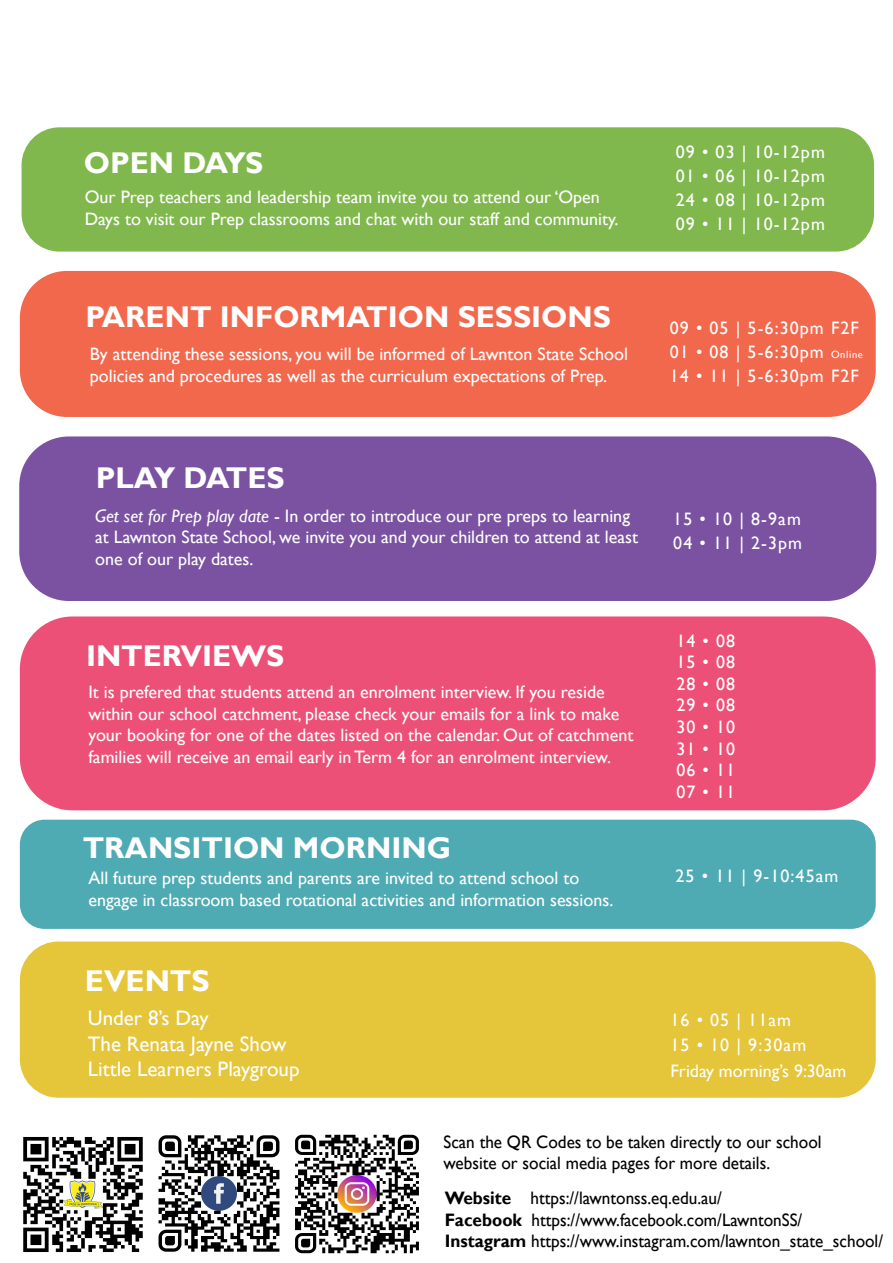
<style>
.page{position:relative;width:893px;height:1263px;background:#fff}
.page>*{position:absolute;margin:0;border:0;box-sizing:border-box;transform-origin:0 0}
.t1{font:700 30px "Gill Sans";color:#fff}
.t2{font:700 30px "Gill Sans";letter-spacing:-.02em;color:#fff}
.t3{font:21px/25.2px "Gill Sans";color:#fff}
.t4{font:18px/21.6px "Gill Sans";color:#fff}
.t5{font:18px/21.6px "Gill Sans";color:#000;scale:.95 1}
.t6{font:18px/24px "Gill Sans";letter-spacing:.06em;color:#fff}
.s1{font-style:italic}
.s2{font-size:10.5px}
.s3{font-weight:700}
</style>
<div class="page">
<div style="left:22px;top:127px;width:852px;height:125px;background:#81b84e;border-radius:38px"></div>
<div style="left:20px;top:941px;width:856px;height:157px;background:#e5c53a;border-radius:38px"></div>
<div style="left:20px;top:616px;width:856px;height:194px;background:#ed5076;border-radius:52px"></div>
<div style="left:20px;top:820px;width:856px;height:109px;background:#4eabb4;border-radius:25px"></div>
<div style="left:20px;top:271px;width:856px;height:146px;background:#f2684d;border-radius:47px"></div>
<div style="left:19px;top:436px;width:857px;height:165px;background:#7a52a1;border-radius:50px"></div>
<img style="left:295px;top:1134px;width:124px;height:120px">
<img style="left:158px;top:1135px;width:122px;height:117px">
<img style="left:23px;top:1137px;width:120px;height:115px">
<h1 class="t2" style="left:84px;top:145px;width:181px">OPEN DAYS</h1>
<p class="t4" style="left:85px;top:187px;width:535px">Our Prep teachers and leadership team invite you to attend our ‘Open<br>Days to visit our Prep classrooms and chat with our staff and community.</p>
<h1 class="t1" style="left:86px;top:299px;width:527px">PARENT INFORMATION SESSIONS</h1>
<p class="t4" style="left:90px;top:344px;width:540px">By attending these sessions, you will be informed of Lawnton State School policies and procedures as well as the curriculum expectations of Prep.</p>
<h1 class="t1" style="left:96px;top:460px;width:190px">PLAY DATES</h1>
<p class="t4" style="left:95px;top:505px;width:544px"><span class="s1">Get set for Prep play date</span> - In order to introduce our pre preps to learning at Lawnton State School, we invite you and your children to attend at least one of our play dates.</p>
<h1 class="t1" style="left:86px;top:638px;width:200px">INTERVIEWS</h1>
<p class="t4" style="left:88px;top:682px;width:546px">It is prefered that students attend an enrolment interview. If you reside within our school catchment, please check your emails for a link to make your booking for one of the dates listed on the calendar. Out of catchment families will receive an email early in Term 4 for an enrolment interview.</p>
<h1 class="t1" style="left:83px;top:829px;width:370px">TRANSITION MORNING</h1>
<p class="t4" style="left:88px;top:867px;width:526px">All future prep students and parents are invited to attend school to engage in classroom based rotational activities and information sessions.</p>
<h1 class="t1" style="left:85px;top:963px;width:126px">EVENTS</h1>
<p class="t3" style="left:88px;top:1006px;width:213px">Under 8’s Day<br>The Renata Jayne Show<br>Little Learners Playgroup</p>
<p class="t4" style="left:676px;top:140px;width:151px;line-height:24px;text-align:justify">09 • 03 | 10-12pm 01 • 06 | 10-12pm 24 • 08 | 10-12pm 09 • 11 | 10-12pm</p>
<p class="t6" style="left:670px;top:317px;width:195px">09 • 05 | 5-6:30pm F2F<br>01 • 08 | 5-6:30pm <span class="s2">Online<br></span>14 • 11 | 5-6:30pm F2F</p>
<p class="t6" style="left:673px;top:507px;width:130px">15 • 10 | 8-9am<br>04 • 11 | 2-3pm</p>
<p class="t4" style="left:676px;top:630px;width:60px;text-align:justify">14 • 08<br>15 • 08<br>28 • 08<br>29 • 08<br>30 • 10<br>31 • 10<br>06 • 11<br>07 • 11</p>
<p class="t6" style="left:676px;top:865px;width:164px">25 • 11 | 9-10:45am</p>
<p class="t4" style="left:670px;top:1007px;width:178px;line-height:25.5px">16 • 05 | 11am<br>15 • 10 | 9:30am<br>Friday morning’s 9:30am</p>
<p class="t5" style="left:444px;top:1131px;width:399px">Scan the QR Codes to be taken directly to our school website or social media pages for more details.</p>
<p class="t5" style="left:445px;top:1188px;width:463px"><span class="s3">Website</span> https://lawntonss.eq.edu.au/<br><span class="s3">Facebook</span> https://www.facebook.com/LawntonSS/<br><span class="s3">Instagram</span> https://www.instagram.com/lawnton_state_school/</p>
</div>
